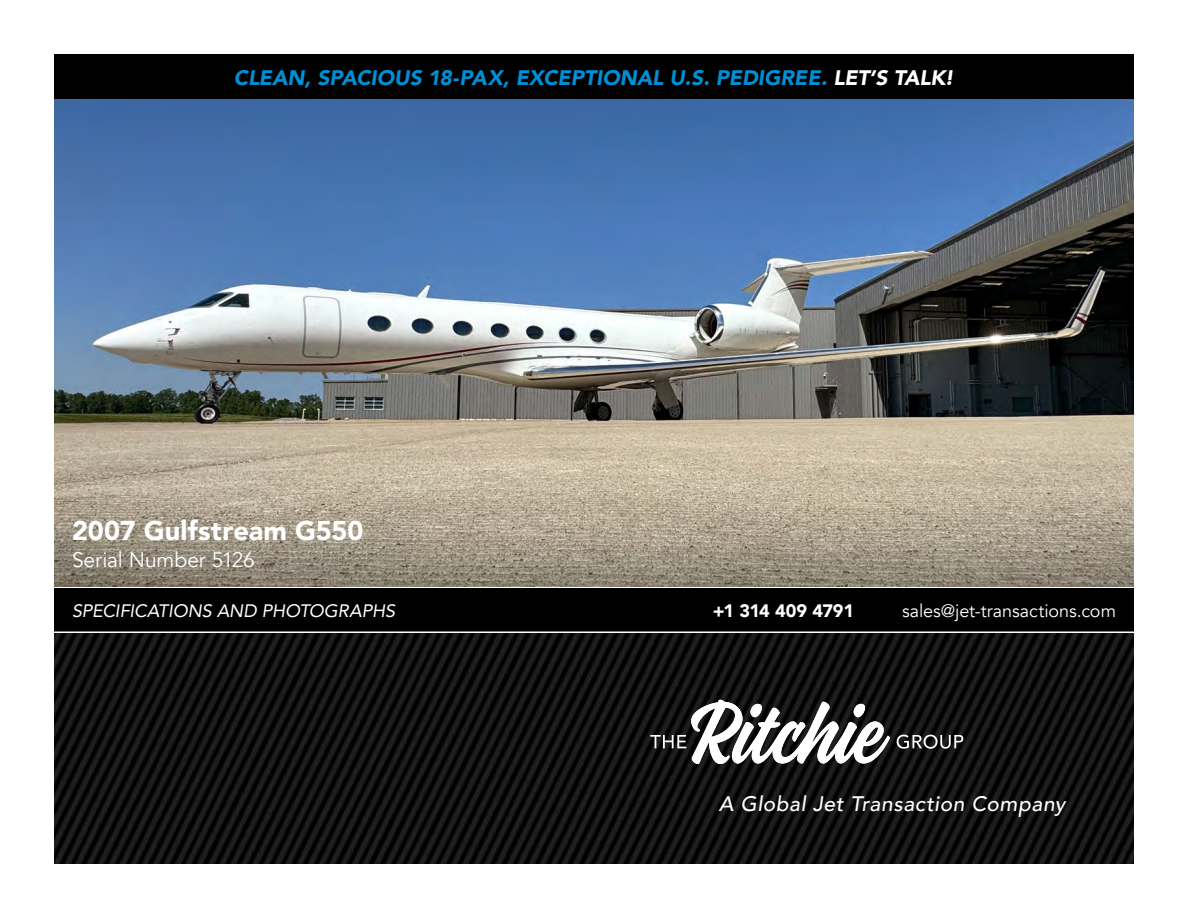
<style>
.page{position:relative;width:1188px;height:918px;background:#fff}
.page>*{position:absolute;margin:0;border:0;box-sizing:border-box;transform-origin:0 0}
.t1{font:900 27px "Avenir";letter-spacing:.005em;color:#fff}
.t2{font:italic 900 21px "Avenir";letter-spacing:-.01em;color:#008fd5}
.t3{font:italic 500 21px "Avenir";letter-spacing:.025em;color:#fff}
.t4{font:21px "Avenir";letter-spacing:-.005em;color:#fff}
.t5{font:italic 18px "Avenir";letter-spacing:-.005em;color:#fff}
.t6{font:18px "Avenir";letter-spacing:-.005em;color:#fff}
.t7{font:900 18px "Avenir";letter-spacing:-.01em;color:#fff}
.s1{color:#fff}
</style>
<div class="page">
<div style="left:54px;top:588px;width:1080px;height:45px;background:#000"></div>
<img style="left:54px;top:633px;width:1080px;height:231px">
<hr style="left:54px;top:632px;width:1080px;height:1px;background:#fff">
<img style="left:54px;top:99px;width:1080px;height:487px">
<div style="left:54px;top:54px;width:1080px;height:45px;background:#000"></div>
<svg style="left:650px;top:700px;width:240px;height:64px"></svg>
<svg style="left:897px;top:735px;width:66px;height:14px"></svg>
<p class="t2" style="left:234px;top:60px;width:722px">CLEAN, SPACIOUS 18-PAX, EXCEPTIONAL U.S. PEDIGREE. <span class="s1">LET’S TALK!</span></p>
<p class="t1" style="left:72px;top:507px;width:293px">2007 Gulfstream G550</p>
<p class="t4" style="left:72px;top:547px;width:184px">Serial Number 5126</p>
<p class="t5" style="left:72px;top:599px;width:325px">SPECIFICATIONS AND PHOTOGRAPHS</p>
<p class="t7" style="left:713px;top:595px;width:143px">+1 314 409 4791</p>
<p class="t6" style="left:902px;top:600px;width:215px">sales@jet-transactions.com</p>
<p class="t3" style="left:719px;top:791px;width:348px">A Global Jet Transaction Company</p>
</div>
